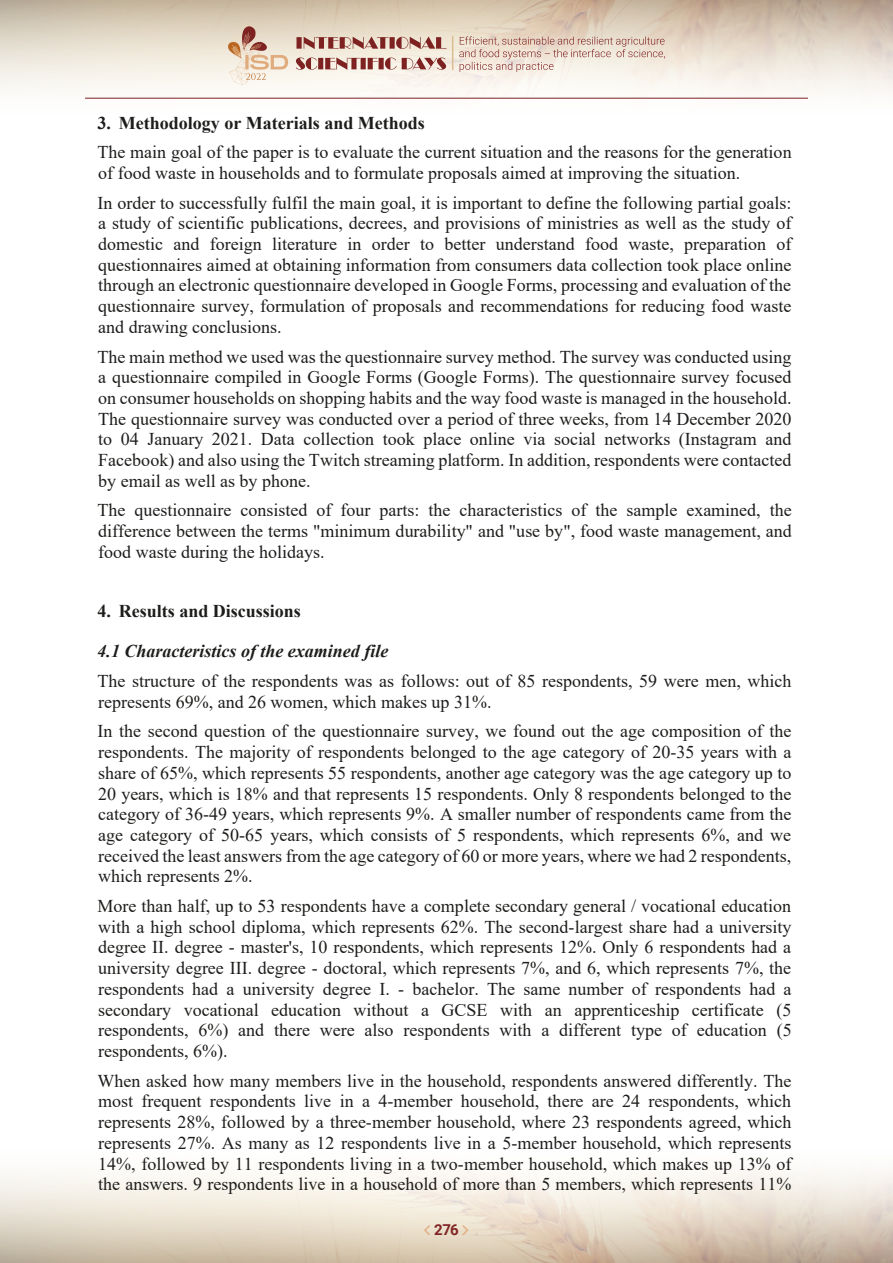
<style>
.page{position:relative;width:893px;height:1263px;background:#fff}
.page>*{position:absolute;margin:0;border:0;box-sizing:border-box;transform-origin:0 0}
.t1{font:18px/20.7px "Times New Roman";color:#1d1d1b;text-align:justify}
.t2{font:700 18px "Times New Roman";color:#1d1d1b}
.t3{font:700 15px "Roboto";color:#802525}
.s1{font-weight:700}
.s2{font-weight:700;font-style:italic}
</style>
<div class="page">
<hr style="left:85px;top:98px;width:723px;height:1px;background:#7d2121">
<svg style="left:228px;top:21px;width:60px;height:64px;background:#e3cdba"></svg>
<svg style="left:296px;top:57px;width:150px;height:13px;background:#c0938d"></svg>
<svg style="left:296px;top:36px;width:151px;height:13px;background:#bd9086"></svg>
<svg style="left:459px;top:36px;width:206px;height:36px;background:#e3d1c5"></svg>
<hr style="left:452px;top:37px;width:1px;height:33px;background:#d9bd91">
<svg style="left:424px;top:1225px;width:6px;height:10px"></svg>
<svg style="left:463px;top:1225px;width:6px;height:10px"></svg>
<p class="t1" style="left:98px;top:107px;width:696px;line-height:29.7px"><span class="s1">3. Methodology or Materials and Methods<br></span>The main goal of the paper is to evaluate the current situation and the reasons for the generation</p>
<p class="t1" style="left:98px;top:157px;width:695px;line-height:29.7px">of food waste in households and to formulate proposals aimed at improving the situation.<br>In order to successfully fulfil the main goal, it is important to define the following partial goals:</p>
<p class="t1" style="left:98px;top:212px;width:695px">a study of scientific publications, decrees, and provisions of ministries as well as the study of domestic and foreign literature in order to better understand food waste, preparation of questionnaires aimed at obtaining information from consumers data collection took place online through an electronic questionnaire developed in Google Forms, processing and evaluation of the questionnaire survey, formulation of proposals and recommendations for reducing food waste and drawing conclusions.</p>
<p class="t1" style="left:98px;top:346px;width:696px">The main method we used was the questionnaire survey method. The survey was conducted using a questionnaire compiled in Google Forms (Google Forms). The questionnaire survey focused on consumer households on shopping habits and the way food waste is managed in the household.<br>The questionnaire survey was conducted over a period of three weeks, from 14 December 2020 to 04 January 2021. Data collection took place online via social networks (Instagram and Facebook) and also using the Twitch streaming platform. In addition, respondents were contacted by email as well as by phone.</p>
<p class="t1" style="left:98px;top:499px;width:696px">The questionnaire consisted of four parts: the characteristics of the sample examined, the difference between the terms "minimum durability" and "use by", food waste management, and food waste during the holidays.</p>
<p class="t2" style="left:98px;top:598px;width:205px">4. Results and Discussions</p>
<p class="t1" style="left:98px;top:636px;width:695px;line-height:29.7px"><span class="s2">4.1 Characteristics of the examined file<br></span>The structure of the respondents was as follows: out of 85 respondents, 59 were men, which</p>
<p class="t1" style="left:98px;top:686px;width:695px;line-height:29.7px">represents 69%, and 26 women, which makes up 31%.<br>In the second question of the questionnaire survey, we found out the age composition of the</p>
<p class="t1" style="left:98px;top:741px;width:695px">respondents. The majority of respondents belonged to the age category of 20-35 years with a share of 65%, which represents 55 respondents, another age category was the age category up to 20 years, which is 18% and that represents 15 respondents. Only 8 respondents belonged to the category of 36-49 years, which represents 9%. A smaller number of respondents came from the age category of 50-65 years, which consists of 5 respondents, which represents 6%, and we received the least answers from the age category of 60 or more years, where we had 2 respondents, which represents 2%.</p>
<p class="t1" style="left:98px;top:895px;width:696px">More than half, up to 53 respondents have a complete secondary general / vocational education with a high school diploma, which represents 62%. The second-largest share had a university degree II. degree - master's, 10 respondents, which represents 12%. Only 6 respondents had a university degree III. degree - doctoral, which represents 7%, and 6, which represents 7%, the respondents had a university degree I. - bachelor. The same number of respondents had a secondary vocational education without a GCSE with an apprenticeship certificate (5 respondents, 6%) and there were also respondents with a different type of education (5 respondents, 6%).</p>
<p class="t1" style="left:98px;top:1070px;width:696px">When asked how many members live in the household, respondents answered differently. The most frequent respondents live in a 4-member household, there are 24 respondents, which represents 28%, followed by a three-member household, where 23 respondents agreed, which represents 27%. As many as 12 respondents live in a 5-member household, which represents 14%, followed by 11 respondents living in a two-member household, which makes up 13% of the answers. 9 respondents live in a household of more than 5 members, which represents 11%</p>
<p class="t3" style="left:434px;top:1219px;width:26px">276</p>
</div>
